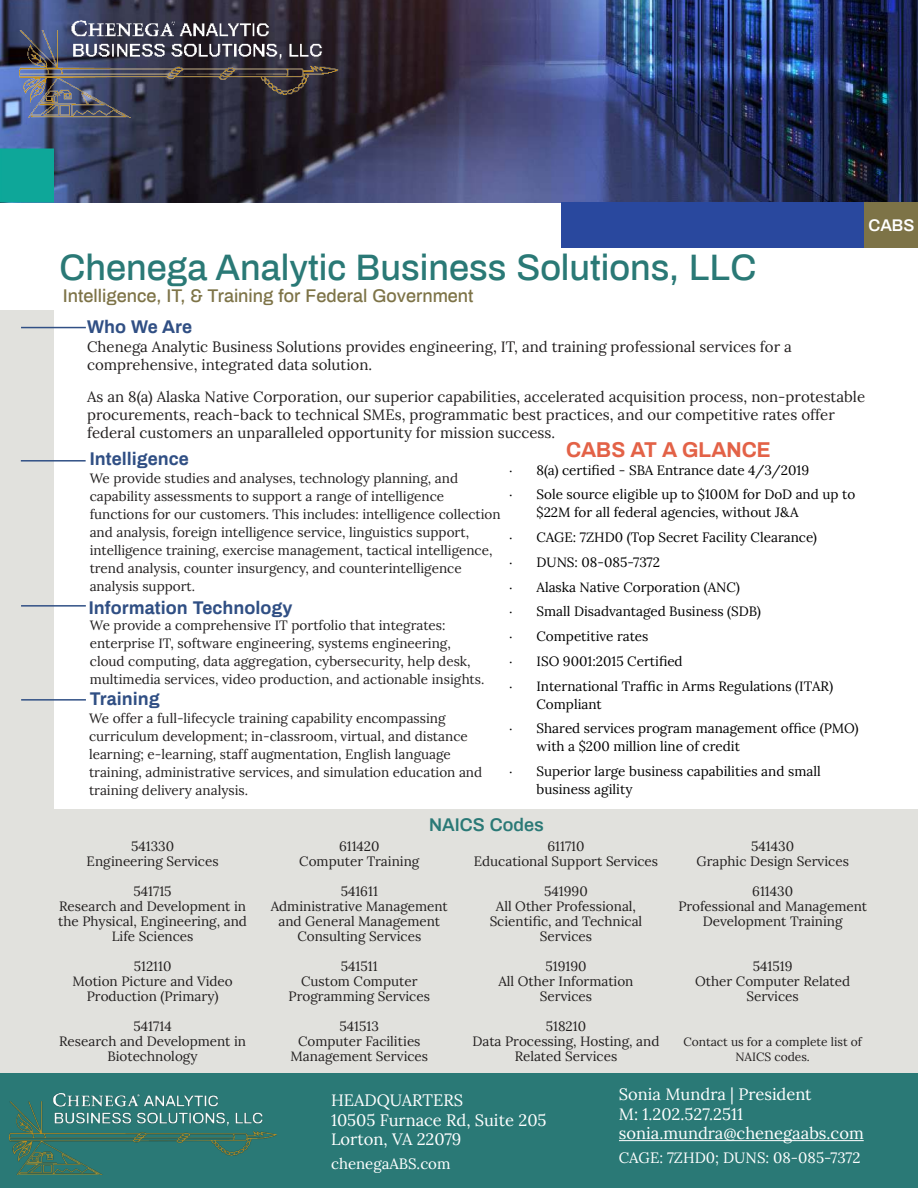
<style>
.page{position:relative;width:918px;height:1188px;background:#fff}
.page>*{position:absolute;margin:0;border:0;box-sizing:border-box;transform-origin:0 0}
.t1{font:500 36px "Archivo";color:#2a7976}
.t2{font:700 21px "Archivo";color:#e36247}
.t3{font:700 18px "Archivo";color:#304f84}
.t4{font:500 18px "Archivo";color:#7d7347}
.t5{font:600 18px "Archivo";color:#2a7976}
.t6{font:16.5px/19.8px "Lora";color:#fff}
.t7{font:600 16.5px "Archivo";color:#fff}
.t8{font:15px/18px "Lora";color:#221f1f}
.t9{font:15px "Lora";color:#fff}
.t10{font:13.5px/15px "Lora";color:#221f1f;text-align:center}
.t11{font:13.5px/24.8px "Lora";color:#000}
.t12{font:12px/15px "Lora";color:#221f1f;text-align:center}
.s1{font-family:"Myriad Pro"}
</style>
<div class="page">
<div style="left:0;top:810px;width:918px;height:263px;background:#e1e1dd"></div>
<img style="left:0;top:0;width:918px;height:202px">
<div style="left:1px;top:149px;width:52px;height:53px;background:#0ea799"></div>
<div style="left:0;top:148px;width:54px;height:54px;border:2px solid #0ca899"></div>
<div style="left:562px;top:202px;width:305px;height:46px;background:#29489e"></div>
<div style="left:865px;top:202px;width:53px;height:46px;background:#7d7347"></div>
<div style="left:0;top:311px;width:53px;height:825px;background:#e1e1dd"></div>
<hr style="left:21px;top:327px;width:65px;height:1px;background:#315085">
<img style="left:20px;top:21px;width:318px;height:96px">
<hr style="left:21px;top:460px;width:65px;height:2px;background:#315085">
<hr style="left:21px;top:605px;width:65px;height:2px;background:#315085">
<div style="left:0;top:1074px;width:918px;height:114px;background:#2a7976"></div>
<hr style="left:619px;top:1140px;width:245px;height:1px;background:#fff">
<img style="left:10px;top:1094px;width:266px;height:81px">
<hr style="left:21px;top:699px;width:65px;height:2px;background:#315085">
<p class="t7" style="left:868px;top:216px;width:48px">CABS</p>
<h1 class="t1" style="left:59px;top:254px;width:699px">Chenega Analytic Business Solutions, LLC</h1>
<h3 class="t4" style="left:63px;top:289px;width:412px">Intelligence, IT, &amp; Training for Federal Government</h3>
<h3 class="t3" style="left:87px;top:320px;width:107px">Who We Are</h3>
<p class="t8" style="left:87px;top:339px;width:706px">Chenega Analytic Business Solutions provides engineering, IT, and training professional services for a comprehensive, integrated data solution.</p>
<p class="t8" style="left:87px;top:389px;width:779px">As an 8(a) Alaska Native Corporation, our superior capabilities, accelerated acquisition process, non-protestable procurements, reach-back to technical SMEs, programmatic best practices, and our competitive rates offer federal customers an unparalleled opportunity for mission success.</p>
<h2 class="t2" style="left:566px;top:441px;width:206px">CABS AT A GLANCE</h2>
<h3 class="t3" style="left:90px;top:452px;width:101px">Intelligence</h3>
<p class="t10" style="left:90px;top:470px;width:413px;line-height:18px;text-align:left">We provide studies and analyses, technology planning, and capability assessments to support a range of intelligence functions for our customers. This includes: intelligence collection and analysis, foreign intelligence service, linguistics support, intelligence training, exercise management, tactical intelligence, trend analysis, counter insurgency, and counterintelligence analysis support.</p>
<p class="t11" style="left:510px;top:457px;width:347px"><span class="s1">·</span> 8(a) certified - SBA Entrance date 4/3/2019<br><span class="s1">·</span> Sole source eligible up to $100M for DoD and up to</p>
<p class="t11" style="left:510px;top:501px;width:325px;text-indent:27px">$22M for all federal agencies, without J&amp;A<br><span class="s1">·</span> CAGE: 7ZHD0 (Top Secret Facility Clearance)<br><span class="s1">·</span> DUNS: 08-085-7372<br><span class="s1">·</span> Alaska Native Corporation (ANC)<br><span class="s1">·</span> Small Disadvantaged Business (SDB)<br><span class="s1">·</span> Competitive rates<br><span class="s1">·</span> ISO 9001:2015 Certified<br><span class="s1">·</span> International Traffic in Arms Regulations (ITAR)</p>
<p class="t11" style="left:510px;top:693px;width:351px;text-indent:27px">Compliant<br><span class="s1">·</span> Shared services program management office (PMO)</p>
<p class="t11" style="left:510px;top:735px;width:313px;text-indent:27px">with a $200 million line of credit<br><span class="s1">·</span> Superior large business capabilities and small</p>
<p class="t11" style="left:537px;top:778px;width:98px">business agility</p>
<h3 class="t3" style="left:89px;top:601px;width:205px">Information Technology</h3>
<p class="t10" style="left:90px;top:617px;width:396px;line-height:18px;text-align:left">We provide a comprehensive IT portfolio that integrates: enterprise IT, software engineering, systems engineering, cloud computing, data aggregation, cybersecurity, help desk, multimedia services, video production, and actionable insights.</p>
<h3 class="t3" style="left:90px;top:692px;width:72px">Training</h3>
<p class="t10" style="left:89px;top:711px;width:395px;line-height:18px;text-align:left">We offer a full-lifecycle training capability encompassing curriculum development; in-classroom, virtual, and distance learning; e-learning, staff augmentation, English language training, administrative services, and simulation education and training delivery analysis.</p>
<p class="t10" style="left:87px;top:838px;width:133px">541330<br>Engineering Services</p>
<p class="t10" style="left:58px;top:883px;width:190px">541715<br>Research and Development in the Physical, Engineering, and<br>Life Sciences</p>
<p class="t10" style="left:73px;top:958px;width:162px">512110<br>Motion Picture and Video<br>Production (Primary)</p>
<p class="t10" style="left:59px;top:1018px;width:188px">541714<br>Research and Development in<br>Biotechnology</p>
<h3 class="t5" style="left:429px;top:814px;width:116px">NAICS Codes</h3>
<p class="t10" style="left:299px;top:838px;width:122px">611420<br>Computer Training</p>
<p class="t10" style="left:271px;top:883px;width:179px">541611<br>Administrative Management and General Management<br>Consulting Services</p>
<p class="t10" style="left:289px;top:958px;width:143px">541511<br>Custom Computer<br>Programming Services</p>
<p class="t10" style="left:290px;top:1018px;width:139px">541513<br>Computer Facilities<br>Management Services</p>
<p class="t10" style="left:474px;top:838px;width:186px">611710<br>Educational Support Services</p>
<p class="t10" style="left:490px;top:883px;width:154px">541990<br>All Other Professional,<br>Scientific, and Technical<br>Services</p>
<p class="t10" style="left:499px;top:958px;width:136px">519190<br>All Other Information<br>Services</p>
<p class="t10" style="left:472px;top:1018px;width:189px">518210<br>Data Processing, Hosting, and<br>Related Services</p>
<p class="t10" style="left:696px;top:838px;width:154px">541430<br>Graphic Design Services</p>
<p class="t10" style="left:678px;top:883px;width:190px">611430<br>Professional and Management<br>Development Training</p>
<p class="t10" style="left:695px;top:958px;width:156px">541519<br>Other Computer Related<br>Services</p>
<p class="t12" style="left:684px;top:1036px;width:180px">Contact us for a complete list of<br>NAICS codes.</p>
<p class="t6" style="left:331px;top:1089px;width:217px">HEADQUARTERS<br>10505 Furnace Rd, Suite 205<br>Lorton, VA 22079</p>
<p class="t9" style="left:331px;top:1157px;width:121px">chenegaABS.com</p>
<p class="t6" style="left:619px;top:1083px;width:246px">Sonia Mundra | President<br>M: 1.202.527.2511 sonia.mundra@chenegaabs.com</p>
<p class="t9" style="left:619px;top:1146px;width:243px">CAGE: 7ZHD0; DUNS: 08-085-7372</p>
<p class="t6" style="left:675px;top:1151px;width:228px">Chenega Corporation © 2020</p>
</div>
